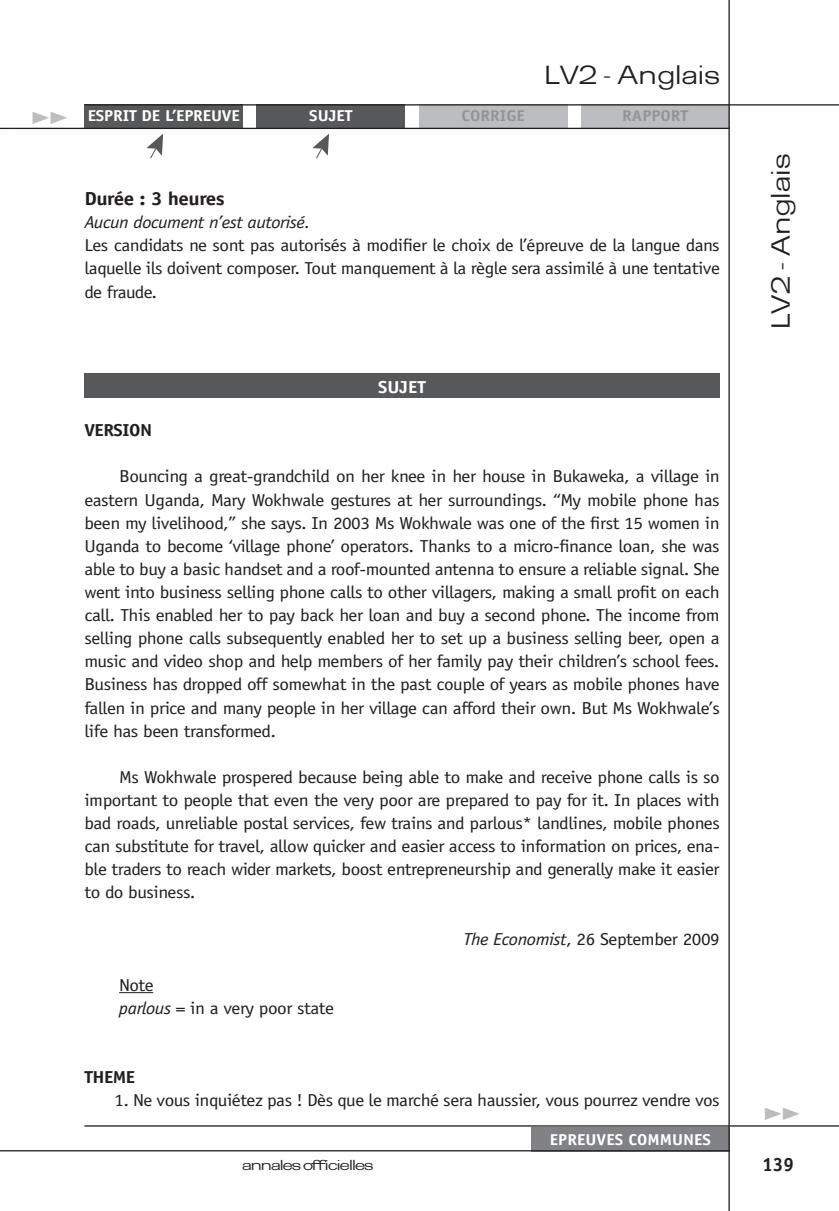
<style>
.page{position:relative;width:839px;height:1211px;background:#fff}
.page>*{position:absolute;margin:0;border:0;box-sizing:border-box;transform-origin:0 0}
.t1{font:26.25px "Cg Brazilia Three";color:#231f20}
.t2{font:21px "Cg Brazilia Three";color:#bcbdc0}
.t3{font:700 19.25px "Officina Sans";color:#231f20}
.t4{font:700 18.9px "Officina Sans";letter-spacing:-.025em;color:#231f20;scale:1.11 1}
.t5{font:17.32px/23.1px "Officina Sans";letter-spacing:-.025em;color:#231f20;text-align:justify;scale:1.11 1}
.t6{font:italic 17.32px "Officina Sans";letter-spacing:-.025em;color:#231f20;scale:1.11 1}
.t7{font:700 17.32px "Officina Sans";letter-spacing:-.025em;color:#231f20;scale:1.11 1}
.t8{font:700 17.32px "Officina Sans";color:#fff;scale:1.11 1}
.t9{font:700 15.75px "Officina Sans";color:#fff;scale:1.11 1}
.t10{font:700 15.75px "Officina Sans";color:#939598;scale:1.11 1}
.t11{font:14.17px "Cg Brazilia Three";letter-spacing:-.06em;color:#231f20;scale:1.11 1}
.s1{font-style:italic}
</style>
<div class="page">
<div style="left:84px;top:104px;width:159px;height:25px;background:#57585a"></div>
<div style="left:580px;top:104px;width:149px;height:25px;background:#bcbdc0"></div>
<div style="left:256px;top:104px;width:149px;height:25px;background:#57585a"></div>
<div style="left:418px;top:104px;width:149px;height:25px;background:#bcbdc0"></div>
<hr style="left:119px;top:992px;width:34px;height:1px;background:#231f20">
<hr style="left:84px;top:104px;width:754px;height:1px;background:#231f20">
<hr style="left:10px;top:128px;width:719px;height:1px;background:#231f20">
<div style="left:531px;top:1126px;width:198px;height:25px;background:#808285"></div>
<hr style="left:84px;top:1125px;width:754px;height:1px;background:#231f20">
<hr style="left:10px;top:1150px;width:719px;height:1px;background:#231f20">
<svg style="left:146px;top:134px;width:17px;height:24px"></svg>
<svg style="left:312px;top:134px;width:17px;height:24px"></svg>
<hr style="left:728px;top:0;width:1px;height:1210px;background:#231f20">
<div style="left:84px;top:373px;width:635px;height:25px;background:#57585a"></div>
<p class="t2" style="left:32px;top:103px;width:37px">&gt;&gt;</p>
<h1 class="t1" style="left:544px;top:59px;width:177px">LV2 - Anglais</h1>
<p class="t9" style="left:88px;top:106px;width:139px">ESPRIT DE L’EPREUVE</p>
<p class="t9" style="left:309px;top:106px;width:41px">SUJET</p>
<p class="t10" style="left:461px;top:106px;width:59px">CORRIGE</p>
<p class="t10" style="left:622px;top:106px;width:61px">RAPPORT</p>
<p class="t4" style="left:84px;top:187px;width:128px">Durée : 3 heures</p>
<p class="t6" style="left:84px;top:212px;width:205px">Aucun document n’est autorisé.</p>
<p class="t5" style="left:84px;top:234px;width:574px">Les candidats ne sont pas autorisés à modifier le choix de l’épreuve de la langue dans laquelle ils doivent composer. Tout manquement à la règle sera assimilé à une tentative de fraude.</p>
<p class="t8" style="left:378px;top:376px;width:45px">SUJET</p>
<p class="t7" style="left:84px;top:419px;width:62px">VERSION</p>
<p class="t5" style="left:84px;top:465px;width:574px;text-indent:35px">Bouncing a great-grandchild on her knee in her house in Bukaweka, a village in eastern Uganda, Mary Wokhwale gestures at her surroundings. “My mobile phone has been my livelihood,” she says. In 2003 Ms Wokhwale was one of the first 15 women in Uganda to become ‘village phone’ operators. Thanks to a micro-finance loan, she was able to buy a basic handset and a roof-mounted antenna to ensure a reliable signal. She went into business selling phone calls to other villagers, making a small profit on each call. This enabled her to pay back her loan and buy a second phone. The income from selling phone calls subsequently enabled her to set up a business selling beer, open a music and video shop and help members of her family pay their children’s school fees.<br>Business has dropped off somewhat in the past couple of years as mobile phones have fallen in price and many people in her village can afford their own. But Ms Wokhwale’s life has been transformed.</p>
<p class="t5" style="left:84px;top:765px;width:574px;text-indent:35px">Ms Wokhwale prospered because being able to make and receive phone calls is so important to people that even the very poor are prepared to pay for it. In places with bad roads, unreliable postal services, few trains and parlous* landlines, mobile phones can substitute for travel, allow quicker and easier access to information on prices, ena&shy;ble traders to reach wider markets, boost entrepreneurship and generally make it easier to do business.</p>
<p class="t5" style="left:463px;top:927px;width:232px"><span class="s1">The Economist</span>, 26 September 2009</p>
<p class="t5" style="left:119px;top:973px;width:195px">Note<br><span class="s1">parlous</span> = in a very poor state</p>
<h1 class="t1" style="left:764px;top:329px;width:177px;rotate:-90deg">LV2 - Anglais</h1>
<p class="t7" style="left:84px;top:1066px;width:47px">THEME</p>
<p class="t5" style="left:114px;top:1089px;width:547px">1. Ne vous inquiétez pas ! Dès que le marché sera haussier, vous pourrez vendre vos</p>
<p class="t9" style="left:549px;top:1129px;width:147px">EPREUVES COMMUNES</p>
<p class="t2" style="left:764px;top:1099px;width:37px">&gt;&gt;</p>
<p class="t11" style="left:242px;top:1156px;width:120px">annales officielles</p>
<p class="t3" style="left:761px;top:1152px;width:34px">139</p>
</div>
